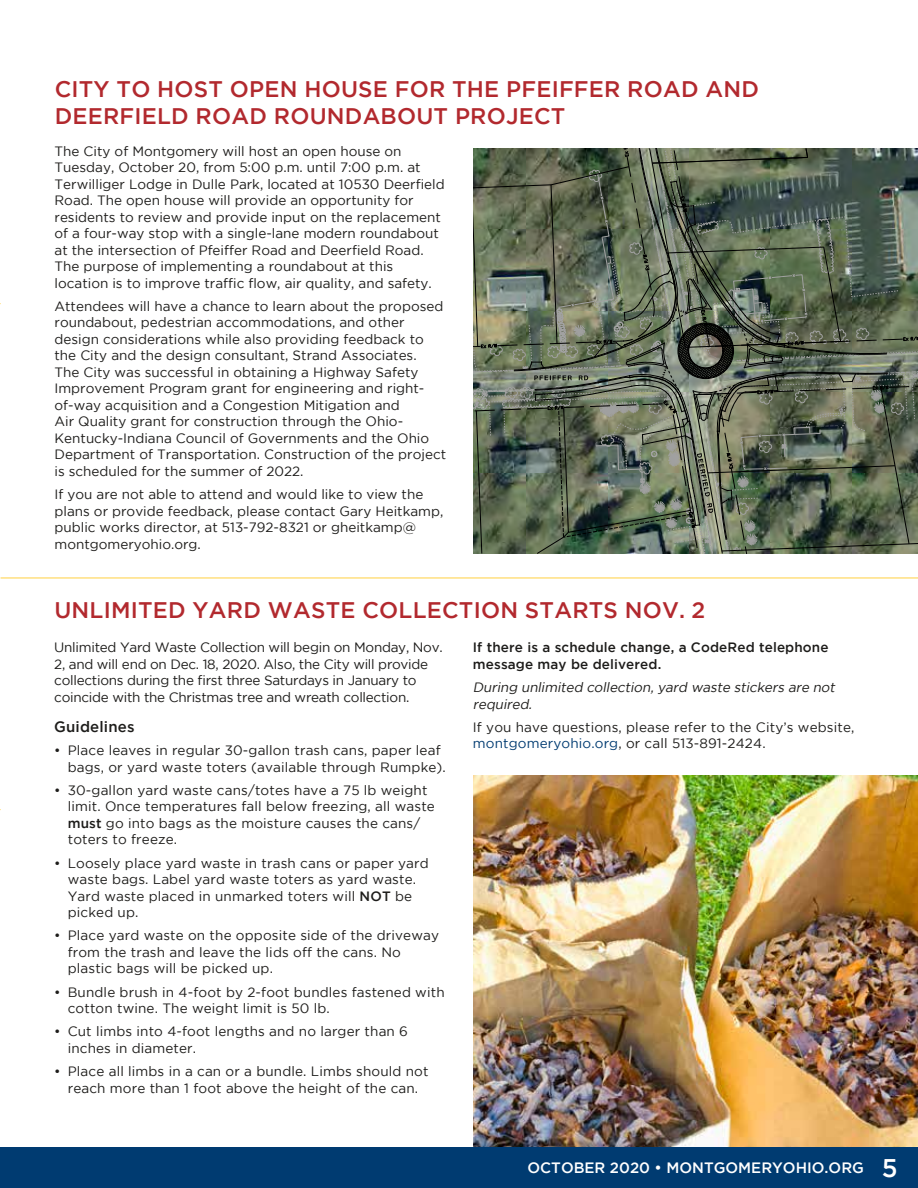
<style>
.page{position:relative;width:918px;height:1188px;background:#fff}
.page>*{position:absolute;margin:0;border:0;box-sizing:border-box;transform-origin:0 0}
.t1{font:500 22.5px/27px "Gotham";letter-spacing:.01em;color:#b2292e}
.t2{font:500 15px "Gotham";color:#fff}
.t3{font:500 15px "Gotham";letter-spacing:.01em;color:#1d1c1a}
.t4{font:13.5px/16.5px "Gotham";color:#1d1c1a}
.t5{font:13.5px/16.5px "Gotham";letter-spacing:-.02em;color:#1d1c1a}
.t6{font:500 13.5px/16.5px "Gotham";letter-spacing:.01em;color:#1d1c1a}
.t7{font:italic 13.5px/16.5px "Gotham";color:#1d1c1a}
.s1{font-weight:500}
.s2{color:#003b71}
.s3{font-size:25.5px}
</style>
<div class="page">
<img style="left:473px;top:775px;width:445px;height:373px">
<div style="left:0;top:1148px;width:918px;height:40px;background:#003b71"></div>
<hr style="left:1px;top:578px;width:917px;height:1px;background:#ffd040">
<img style="left:473px;top:148px;width:445px;height:406px">
<h1 class="t1" style="left:55px;top:75px;width:706px">CITY TO HOST OPEN HOUSE FOR THE PFEIFFER ROAD AND<br>DEERFIELD ROAD ROUNDABOUT PROJECT</h1>
<p class="t4" style="left:55px;top:142px;width:392px">The City of Montgomery will host an open house on Tuesday, October 20, from 5:00 p.m. until 7:00 p.m. at Terwilliger Lodge in Dulle Park, located at 10530 Deerfield Road. The open house will provide an opportunity for residents to review and provide input on the replacement of a four-way stop with a single-lane modern roundabout at the intersection of Pfeiffer Road and Deerfield Road.<br>The purpose of implementing a roundabout at this location is to improve traffic flow, air quality, and safety.</p>
<p class="t4" style="left:55px;top:298px;width:393px">Attendees will have a chance to learn about the proposed roundabout, pedestrian accommodations, and other design considerations while also providing feedback to the City and the design consultant, Strand Associates.<br>The City was successful in obtaining a Highway Safety Improvement Program grant for engineering and right&shy;of-way acquisition and a Congestion Mitigation and<br>Air Quality grant for construction through the Ohio-Kentucky-Indiana Council of Governments and the Ohio Department of Transportation. Construction of the project is scheduled for the summer of 2022.</p>
<p class="t4" style="left:55px;top:486px;width:390px">If you are not able to attend and would like to view the plans or provide feedback, please contact Gary Heitkamp, public works director, at 513-792-8321 or gheitkamp@ montgomeryohio.org.</p>
<h1 class="t1" style="left:54px;top:596px;width:653px">UNLIMITED YARD WASTE COLLECTION STARTS NOV. 2</h1>
<p class="t5" style="left:54px;top:639px;width:390px">Unlimited Yard Waste Collection will begin on Monday, Nov.<br>2, and will end on Dec. 18, 2020. Also, the City will provide collections during the first three Saturdays in January to coincide with the Christmas tree and wreath collection.</p>
<p class="t3" style="left:54px;top:718px;width:82px">Guidelines</p>
<p class="t4" style="left:68px;top:742px;width:380px;text-indent:-14px">• Place leaves in regular 30-gallon trash cans, paper leaf bags, or yard waste toters (available through Rumpke).</p>
<p class="t4" style="left:68px;top:782px;width:369px;text-indent:-14px">• 30-gallon yard waste cans/totes have a 75 lb weight limit. Once temperatures fall below freezing, all waste <span class="s1">must</span> go into bags as the moisture causes the cans/ toters to freeze.</p>
<p class="t4" style="left:68px;top:854px;width:363px;text-indent:-14px">• Loosely place yard waste in trash cans or paper yard waste bags. Label yard waste toters as yard waste.<br>Yard waste placed in unmarked toters will <span class="s1">NOT</span> be picked up.</p>
<p class="t4" style="left:68px;top:927px;width:373px;text-indent:-14px">• Place yard waste on the opposite side of the driveway from the trash and leave the lids off the cans. No plastic bags will be picked up.</p>
<p class="t4" style="left:68px;top:983px;width:378px;text-indent:-14px">• Bundle brush in 4-foot by 2-foot bundles fastened with cotton twine. The weight limit is 50 lb.</p>
<p class="t4" style="left:68px;top:1023px;width:342px;text-indent:-14px">• Cut limbs into 4-foot lengths and no larger than 6 inches in diameter.</p>
<p class="t4" style="left:54px;top:1063px;width:376px;text-align:center">• Place all limbs in a can or a bundle. Limbs should not reach more than 1 foot above the height of the can.</p>
<p class="t6" style="left:473px;top:639px;width:357px">If there is a schedule change, a CodeRed telephone message may be delivered.</p>
<p class="t7" style="left:473px;top:679px;width:366px">During unlimited collection, yard waste stickers are not required.</p>
<p class="t4" style="left:473px;top:719px;width:383px">If you have questions, please refer to the City’s website, <span class="s2">montgomeryohio.org</span>, or call 513-891-2424.</p>
<p class="t2" style="left:527px;top:1160px;width:372px">OCTOBER 2020 • MONTGOMERYOHIO.ORG <span class="s3">5</span></p>
</div>
